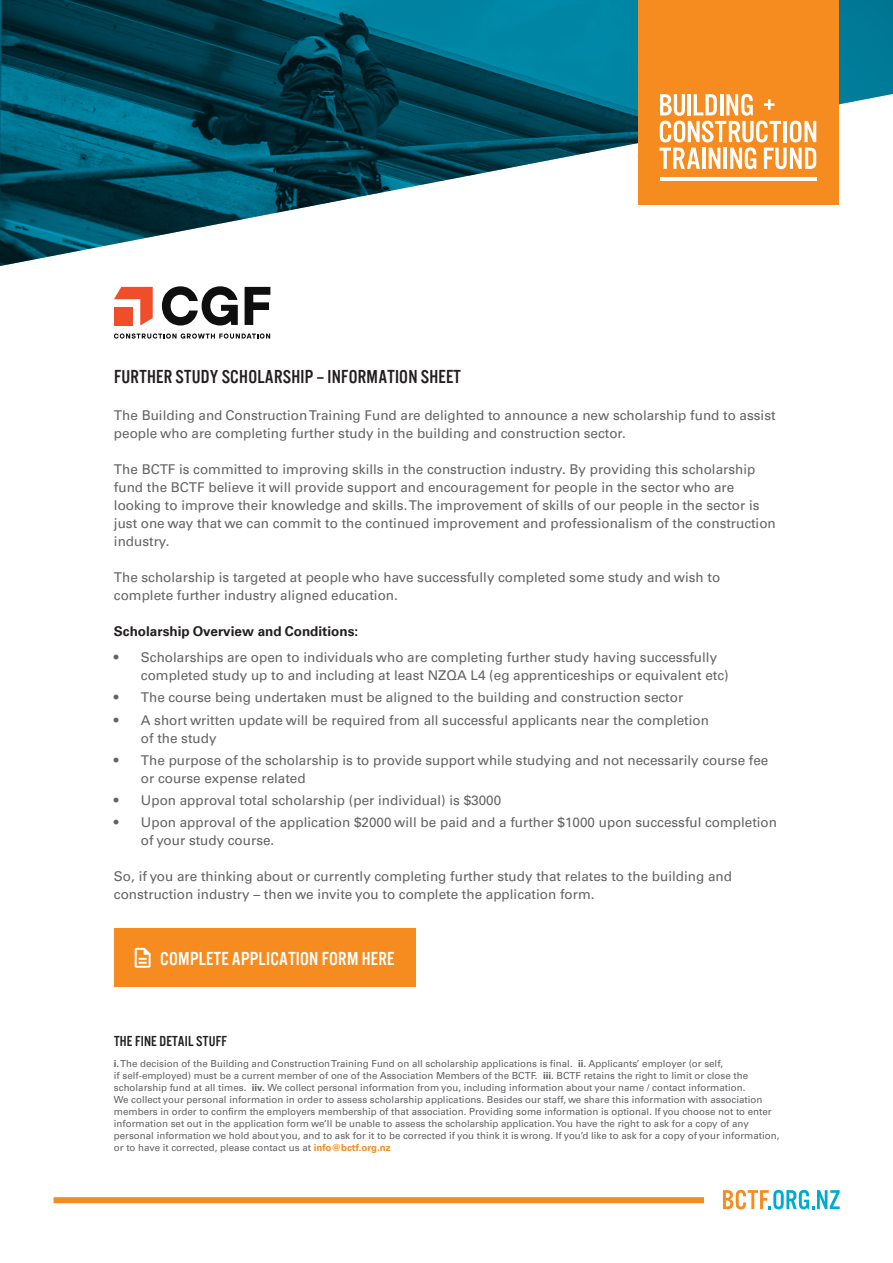
<style>
.page{position:relative;width:893px;height:1263px;background:#fff}
.page>*{position:absolute;margin:0;border:0;box-sizing:border-box;transform-origin:0 0}
.t1{font:19.5px "Alternate Got No 3 D";letter-spacing:.015em;color:#231f20}
.t2{font:19.5px "Alternate Got No 3 D";letter-spacing:.015em;color:#fff}
.t3{font:15px "Alternate Got No 3 D";letter-spacing:.015em;color:#231f20}
.t4{font:13.5px/18px "Univers";color:#636366}
.t5{font:700 13.5px "Univers";color:#231f20}
.t6{font:9.75px/12px "Univers";color:#636366}
.s1{font-weight:700}
.s2{font-weight:700;color:#f68b1f}
</style>
<div class="page">
<img style="left:0;top:0;width:893px;height:266px">
<div style="left:639px;top:0;width:200px;height:204px;background:#f68b1f"></div>
<hr style="left:660px;top:178px;width:156px;height:3px;background:#fff">
<svg style="left:659px;top:94px;width:157px;height:75px"></svg>
<svg style="left:723px;top:1190px;width:116px;height:19px"></svg>
<div style="left:54px;top:1197px;width:650px;height:6px;background:#f68b1f"></div>
<svg style="left:162px;top:286px;width:76px;height:39px"></svg>
<svg style="left:245px;top:287px;width:25px;height:38px"></svg>
<div style="left:114px;top:307px;width:19px;height:19px;background:#f04d2b"></div>
<svg style="left:114px;top:287px;width:39px;height:38px"></svg>
<svg style="left:114px;top:333px;width:156px;height:6px"></svg>
<div style="left:114px;top:929px;width:301px;height:58px;background:#f68b1f"></div>
<svg style="left:135px;top:948px;width:16px;height:20px"></svg>
<h1 class="t1" style="left:114px;top:367px;width:348px">FURTHER STUDY SCHOLARSHIP – INFORMATION SHEET</h1>
<p class="t4" style="left:114px;top:406px;width:663px">The Building and Construction Training Fund are delighted to announce a new scholarship fund to assist people who are completing further study in the building and construction sector.</p>
<p class="t4" style="left:114px;top:460px;width:663px">The BCTF is committed to improving skills in the construction industry. By providing this scholarship fund the BCTF believe it will provide support and encouragement for people in the sector who are looking to improve their knowledge and skills. The improvement of skills of our people in the sector is just one way that we can commit to the continued improvement and professionalism of the construction industry.</p>
<p class="t4" style="left:114px;top:568px;width:608px">The scholarship is targeted at people who have successfully completed some study and wish to complete further industry aligned education.</p>
<p class="t5" style="left:114px;top:623px;width:246px">Scholarship Overview and Conditions:</p>
<p class="t4" style="left:141px;top:648px;width:589px;text-indent:-27px">• Scholarships are open to individuals who are completing further study having successfully completed study up to and including at least NZQA L4 (eg apprenticeships or equivalent etc)</p>
<p class="t4" style="left:114px;top:688px;width:571px">• The course being undertaken must be aligned to the building and construction sector</p>
<p class="t4" style="left:141px;top:711px;width:570px;text-indent:-27px">• A short written update will be required from all successful applicants near the completion of the study</p>
<p class="t4" style="left:141px;top:751px;width:629px;text-indent:-27px">• The purpose of the scholarship is to provide support while studying and not necessarily course fee or course expense related</p>
<p class="t4" style="left:114px;top:791px;width:389px">• Upon approval total scholarship (per individual) is $3000</p>
<p class="t4" style="left:141px;top:813px;width:638px;text-indent:-27px">• Upon approval of the application $2000 will be paid and a further $1000 upon successful completion of your study course.</p>
<p class="t4" style="left:114px;top:867px;width:620px">So, if you are thinking about or currently completing further study that relates to the building and construction industry – then we invite you to complete the application form.</p>
<h1 class="t2" style="left:160px;top:948px;width:236px">COMPLETE APPLICATION FORM HERE</h1>
<p class="t3" style="left:114px;top:1033px;width:114px">THE FINE DETAIL STUFF</p>
<p class="t6" style="left:114px;top:1057px;width:667px"><span class="s1">i.</span> The decision of the Building and Construction Training Fund on all scholarship applications is final. <span class="s1">ii.</span> Applicants’ employer (or self,<br>if self-employed) must be a current member of one of the Association Members of the BCTF. <span class="s1">iii.</span> BCTF retains the right to limit or close the scholarship fund at all times. <span class="s1">iiv.</span> We collect personal information from you, including information about your name / contact information.<br>We collect your personal information in order to assess scholarship applications. Besides our staff, we share this information with association members in order to confirm the employers membership of that association. Providing some information is optional. If you choose not to enter information set out in the application form we’ll be unable to assess the scholarship application. You have the right to ask for a copy of any personal information we hold about you, and to ask for it to be corrected if you think it is wrong. If you’d like to ask for a copy of your information, or to have it corrected, please contact us at <span class="s2">info@bctf.org.nz</span></p>
</div>
